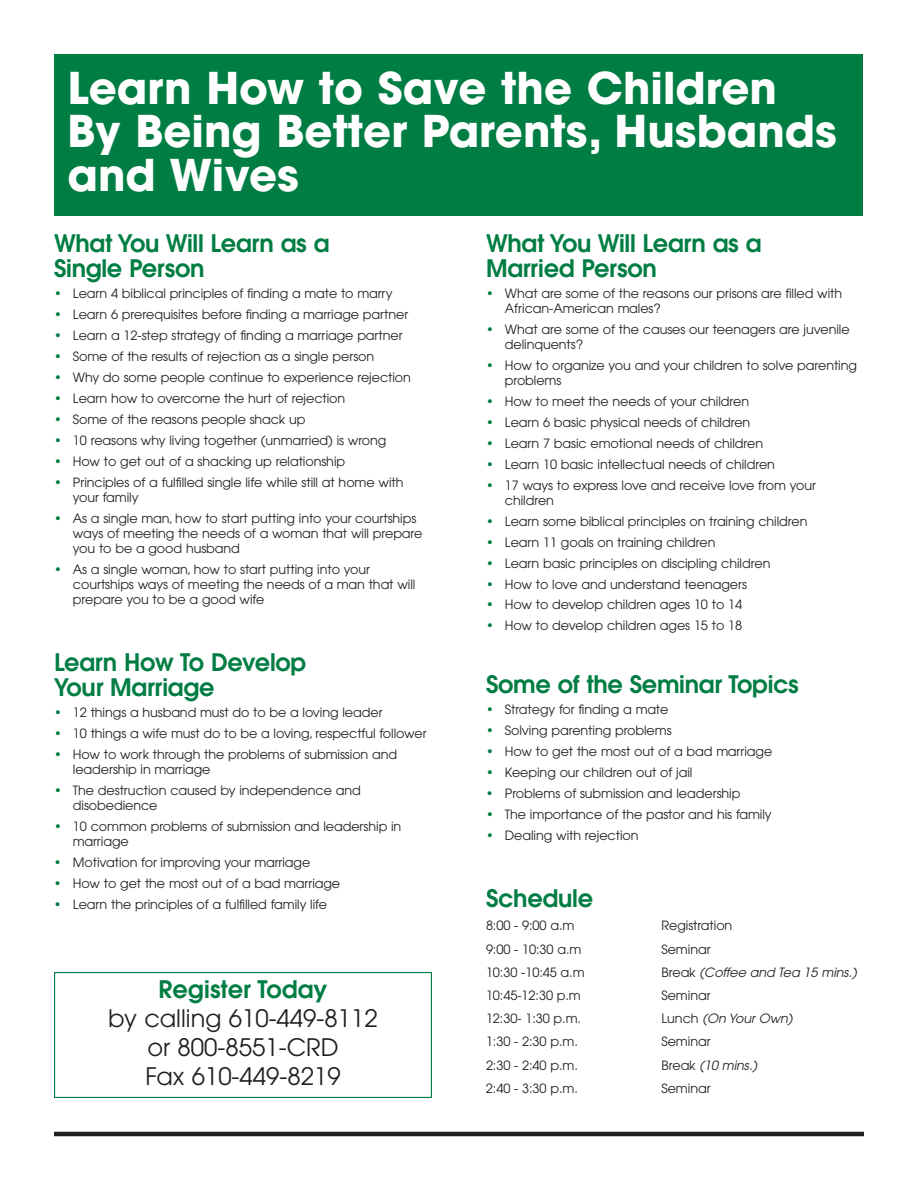
<style>
.page{position:relative;width:918px;height:1188px;background:#fff}
.page>*{position:absolute;margin:0;border:0;box-sizing:border-box;transform-origin:0 0}
.t1{font:700 43.5px/43.5px "Avant Garde";color:#fff}
.t2{font:600 24px/25.5px "Avant Garde";letter-spacing:-.01em;color:#007d43}
.t3{font:24px/28.8px "Avant Garde";color:#231f20;text-align:center}
.t4{font:12.75px/15px "Avant Garde";letter-spacing:-.005em;color:#231f20}
.t5{font:italic 12.75px "Avant Garde";letter-spacing:-.005em;color:#231f20}
.s1{color:#007d43}
.s2{font-style:normal}
</style>
<div class="page">
<div style="left:54px;top:54px;width:808px;height:162px;background:#007d43"></div>
<hr style="left:54px;top:1132px;width:810px;height:4px;background:#231f20">
<div style="left:54px;top:972px;width:378px;height:126px;border:1px solid #007d43"></div>
<h1 class="t1" style="left:68px;top:71px;width:771px">Learn How to Save the Children<br>By Being Better Parents, Husbands and Wives</h1>
<h2 class="t2" style="left:54px;top:232px;width:277px">What You Will Learn as a<br>Single Person</h2>
<p class="t4" style="left:54px;top:287px;width:340px"><span class="s1">•</span> Learn 4 biblical principles of finding a mate to marry</p>
<p class="t4" style="left:54px;top:308px;width:356px"><span class="s1">•</span> Learn 6 prerequisites before finding a marriage partner</p>
<p class="t4" style="left:54px;top:329px;width:350px"><span class="s1">•</span> Learn a 12-step strategy of finding a marriage partner</p>
<p class="t4" style="left:54px;top:350px;width:322px"><span class="s1">•</span> Some of the results of rejection as a single person</p>
<p class="t4" style="left:54px;top:371px;width:359px"><span class="s1">•</span> Why do some people continue to experience rejection</p>
<p class="t4" style="left:54px;top:392px;width:293px"><span class="s1">•</span> Learn how to overcome the hurt of rejection</p>
<p class="t4" style="left:54px;top:413px;width:253px"><span class="s1">•</span> Some of the reasons people shack up</p>
<p class="t4" style="left:54px;top:434px;width:334px"><span class="s1">•</span> 10 reasons why living together (unmarried) is wrong</p>
<p class="t4" style="left:54px;top:455px;width:293px"><span class="s1">•</span> How to get out of a shacking up relationship</p>
<p class="t4" style="left:73px;top:476px;width:332px;text-indent:-19px"><span class="s1">•</span> Principles of a fulfilled single life while still at home with your family</p>
<p class="t4" style="left:73px;top:512px;width:351px;text-indent:-19px"><span class="s1">•</span> As a single man, how to start putting into your courtships ways of meeting the needs of a woman that will prepare you to be a good husband</p>
<p class="t4" style="left:73px;top:563px;width:344px;text-indent:-19px"><span class="s1">•</span> As a single woman, how to start putting into your courtships ways of meeting the needs of a man that will prepare you to be a good wife</p>
<h2 class="t2" style="left:54px;top:652px;width:254px">Learn How To Develop<br>Your Marriage</h2>
<p class="t4" style="left:54px;top:706px;width:330px"><span class="s1">•</span> 12 things a husband must do to be a loving leader</p>
<p class="t4" style="left:54px;top:727px;width:374px"><span class="s1">•</span> 10 things a wife must do to be a loving, respectful follower</p>
<p class="t4" style="left:73px;top:748px;width:326px;text-indent:-19px"><span class="s1">•</span> How to work through the problems of submission and leadership in marriage</p>
<p class="t4" style="left:73px;top:784px;width:289px;text-indent:-19px"><span class="s1">•</span> The destruction caused by independence and disobedience</p>
<p class="t4" style="left:73px;top:820px;width:330px;text-indent:-19px"><span class="s1">•</span> 10 common problems of submission and leadership in marriage</p>
<p class="t4" style="left:54px;top:856px;width:258px"><span class="s1">•</span> Motivation for improving your marriage</p>
<p class="t4" style="left:54px;top:877px;width:288px"><span class="s1">•</span> How to get the most out of a bad marriage</p>
<p class="t4" style="left:54px;top:898px;width:275px"><span class="s1">•</span> Learn the principles of a fulfilled family life</p>
<h2 class="t2" style="left:159px;top:979px;width:170px">Register Today</h2>
<h2 class="t3" style="left:108px;top:1006px;width:271px">by calling 610-449-8112 or 800-8551-CRD<br>Fax 610-449-8219</h2>
<h2 class="t2" style="left:486px;top:232px;width:277px">What You Will Learn as a<br>Married Person</h2>
<p class="t4" style="left:505px;top:287px;width:339px;text-indent:-19px"><span class="s1">•</span> What are some of the reasons our prisons are filled with<br>African-American males?</p>
<p class="t4" style="left:505px;top:323px;width:346px;text-indent:-19px"><span class="s1">•</span> What are some of the causes our teenagers are juvenile delinquents?</p>
<p class="t4" style="left:505px;top:359px;width:354px;text-indent:-19px"><span class="s1">•</span> How to organize you and your children to solve parenting problems</p>
<p class="t4" style="left:486px;top:395px;width:265px"><span class="s1">•</span> How to meet the needs of your children</p>
<p class="t4" style="left:486px;top:416px;width:266px"><span class="s1">•</span> Learn 6 basic physical needs of children</p>
<p class="t4" style="left:486px;top:437px;width:279px"><span class="s1">•</span> Learn 7 basic emotional needs of children</p>
<p class="t4" style="left:486px;top:458px;width:291px"><span class="s1">•</span> Learn 10 basic intellectual needs of children</p>
<p class="t4" style="left:505px;top:479px;width:313px;text-indent:-19px"><span class="s1">•</span> 17 ways to express love and receive love from your children</p>
<p class="t4" style="left:486px;top:515px;width:323px"><span class="s1">•</span> Learn some biblical principles on training children</p>
<p class="t4" style="left:486px;top:536px;width:231px"><span class="s1">•</span> Learn 11 goals on training children</p>
<p class="t4" style="left:486px;top:557px;width:286px"><span class="s1">•</span> Learn basic principles on discipling children</p>
<p class="t4" style="left:486px;top:578px;width:263px"><span class="s1">•</span> How to love and understand teenagers</p>
<p class="t4" style="left:486px;top:598px;width:258px"><span class="s1">•</span> How to develop children ages 10 to 14</p>
<p class="t4" style="left:486px;top:619px;width:258px"><span class="s1">•</span> How to develop children ages 15 to 18</p>
<h2 class="t2" style="left:486px;top:674px;width:314px">Some of the Seminar Topics</h2>
<p class="t4" style="left:486px;top:703px;width:184px"><span class="s1">•</span> Strategy for finding a mate</p>
<p class="t4" style="left:486px;top:724px;width:187px"><span class="s1">•</span> Solving parenting problems</p>
<p class="t4" style="left:486px;top:745px;width:288px"><span class="s1">•</span> How to get the most out of a bad marriage</p>
<p class="t4" style="left:486px;top:766px;width:208px"><span class="s1">•</span> Keeping our children out of jail</p>
<p class="t4" style="left:486px;top:787px;width:256px"><span class="s1">•</span> Problems of submission and leadership</p>
<p class="t4" style="left:486px;top:808px;width:287px"><span class="s1">•</span> The importance of the pastor and his family</p>
<p class="t4" style="left:486px;top:829px;width:154px"><span class="s1">•</span> Dealing with rejection</p>
<h2 class="t2" style="left:486px;top:888px;width:109px">Schedule</h2>
<p class="t4" style="left:486px;top:919px;width:90px">8:00 - 9:00 a.m</p>
<p class="t4" style="left:662px;top:919px;width:72px">Registration</p>
<p class="t4" style="left:486px;top:943px;width:97px">9:00 - 10:30 a.m</p>
<p class="t4" style="left:662px;top:943px;width:51px">Seminar</p>
<p class="t4" style="left:486px;top:966px;width:100px">10:30 -10:45 a.m</p>
<p class="t5" style="left:662px;top:967px;width:197px"><span class="s2">Break</span> (Coffee and Tea 15 mins.)</p>
<p class="t4" style="left:486px;top:989px;width:96px">10:45-12:30 p.m</p>
<p class="t4" style="left:661px;top:989px;width:51px">Seminar</p>
<p class="t4" style="left:486px;top:1012px;width:97px">12:30- 1:30 p.m.</p>
<p class="t5" style="left:662px;top:1014px;width:133px"><span class="s2">Lunch</span> (On Your Own)</p>
<p class="t4" style="left:486px;top:1035px;width:93px">1:30 - 2:30 p.m.</p>
<p class="t4" style="left:662px;top:1035px;width:51px">Seminar</p>
<p class="t4" style="left:486px;top:1059px;width:93px">2:30 - 2:40 p.m.</p>
<p class="t5" style="left:662px;top:1060px;width:97px"><span class="s2">Break</span> (10 mins.)</p>
<p class="t4" style="left:486px;top:1082px;width:93px">2:40 - 3:30 p.m.</p>
<p class="t4" style="left:662px;top:1082px;width:51px">Seminar</p>
</div>
